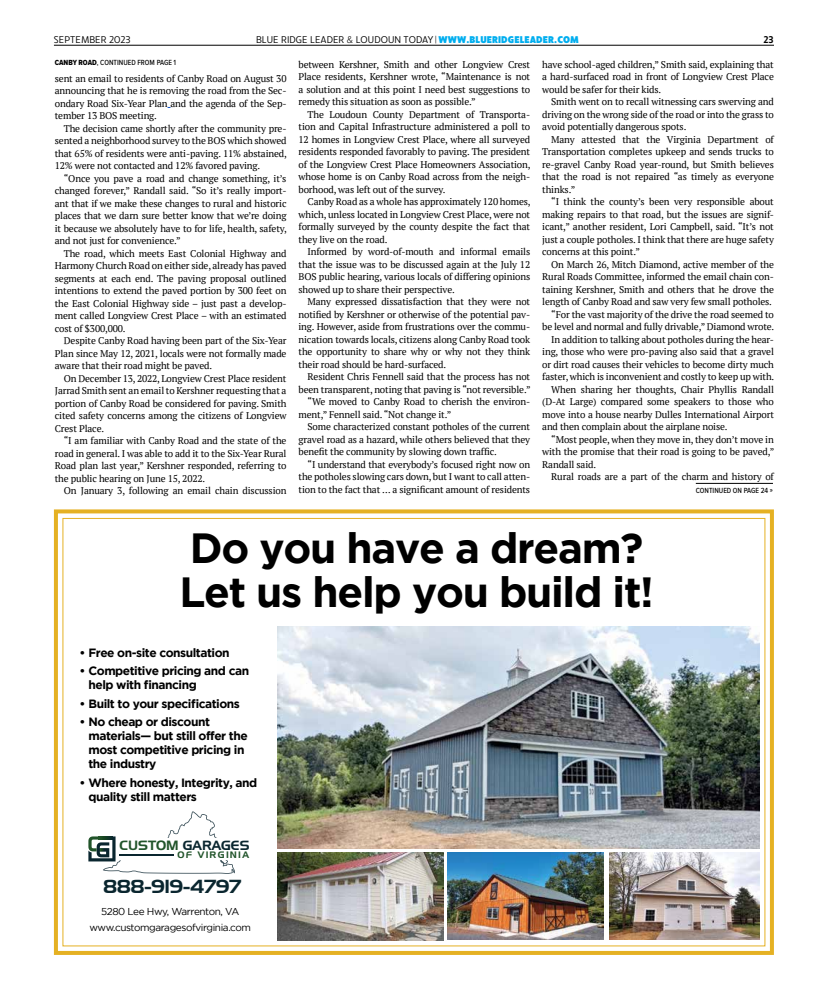
<style>
.page{position:relative;width:828px;height:990px;background:#fff}
.page>*{position:absolute;margin:0;border:0;box-sizing:border-box;transform-origin:0 0}
.t1{font:700 42.1px/44px "Gotham";letter-spacing:-.03em;color:#000}
.t2{font:18.4px "Handel Gothic";color:#0a262f}
.t3{font:13px "Handel Gothic";letter-spacing:.005em;color:#0a262f}
.t4{font:700 12px/14px "Gotham";letter-spacing:-.04em;color:#000}
.t5{font:10.1px "Ruck Sack";letter-spacing:.01em;color:#000}
.t6{font:600 10.1px "Ruck Sack";color:#000}
.t7{font:10px/15.5px "Gotham";letter-spacing:-.04em;color:#000;text-align:center}
.t8{font:9.8px/12.5px "PT Serif";letter-spacing:-.015em;color:#000;text-align:justify}
.t9{font:9.1px "Handel Gothic";letter-spacing:.16em;color:#21542a}
.t10{font:500 7.7px "Proxima Nova Cond";color:#000}
.s1{font-family:"Proxima Nova";font-weight:300}
.s2{font-weight:900}
.s3{font-weight:900;color:#00aeef}
.s4{font-family:"Proxima Nova Cond Extrabld";font-weight:400}
.s5{font-size:13.1px;color:#21542a}
</style>
<div class="page">
<img style="left:277px;top:626px;width:482px;height:222px">
<img style="left:447px;top:853px;width:157px;height:86px">
<img style="left:609px;top:853px;width:151px;height:87px">
<img style="left:277px;top:853px;width:166px;height:87px">
<div style="left:54px;top:509px;width:720px;height:446px;border:4px solid #e5b123"></div>
<svg style="left:88px;top:811px;width:147px;height:63px"></svg>
<hr style="left:696px;top:483px;width:77px;height:1px;background:#000">
<hr style="left:54px;top:45px;width:720px;height:1px;background:#000">
<p class="t5" style="left:54px;top:32px;width:78px">SEPTEMBER 2023</p>
<p class="t5" style="left:256px;top:32px;width:324px">BLUE RIDGE LEADER <span class="s1">&amp;</span> LOUDOUN TODAY <span class="s2">|</span> <span class="s3">WWW.BLUERIDGELEADER.COM</span></p>
<p class="t6" style="left:763px;top:32px;width:12px">23</p>
<p class="t10" style="left:55px;top:57px;width:123px"><span class="s4">CANBY ROAD</span>, CONTINUED FROM PAGE 1</p>
<p class="t8" style="left:55px;top:72px;width:233px">sent an email to residents of Canby Road on August 30 announcing that he is removing the road from the Sec&shy;ondary Road Six-Year Plan and the agenda of the Sep&shy;tember 13 BOS meeting.</p>
<p class="t8" style="left:55px;top:122px;width:234px;text-indent:9px">The decision came shortly after the community pre&shy;sented a neighborhood survey to the BOS which showed that 65% of residents were anti-paving. 11% abstained, 12% were not contacted and 12% favored paving.</p>
<p class="t8" style="left:55px;top:172px;width:234px;text-indent:9px">“Once you pave a road and change something, it’s changed forever,” Randall said. “So it’s really import&shy;ant that if we make these changes to rural and historic places that we darn sure better know that we’re doing it because we absolutely have to for life, health, safety, and not just for convenience.”</p>
<p class="t8" style="left:55px;top:247px;width:233px;text-indent:9px">The road, which meets East Colonial Highway and Harmony Church Road on either side, already has paved segments at each end. The paving proposal outlined intentions to extend the paved portion by 300 feet on the East Colonial Highway side – just past a develop&shy;ment called Longview Crest Place – with an estimated cost of $300,000.</p>
<p class="t8" style="left:55px;top:334px;width:233px;text-indent:9px">Despite Canby Road having been part of the Six-Year Plan since May 12, 2021, locals were not formally made aware that their road might be paved.</p>
<p class="t8" style="left:55px;top:372px;width:233px;text-indent:9px">On December 13, 2022, Longview Crest Place resident Jarrad Smith sent an email to Kershner requesting that a portion of Canby Road be considered for paving. Smith cited safety concerns among the citizens of Longview Crest Place.</p>
<p class="t8" style="left:55px;top:434px;width:233px;text-indent:9px">“I am familiar with Canby Road and the state of the road in general. I was able to add it to the Six-Year Rural Road plan last year,” Kershner responded, referring to the public hearing on June 15, 2022.</p>
<p class="t8" style="left:64px;top:484px;width:224px">On January 3, following an email chain discussion</p>
<p class="t8" style="left:299px;top:58px;width:233px">between Kershner, Smith and other Longview Crest Place residents, Kershner wrote, “Maintenance is not a solution and at this point I need best suggestions to remedy this situation as soon as possible.”</p>
<p class="t8" style="left:299px;top:108px;width:234px;text-indent:9px">The Loudoun County Department of Transporta&shy;tion and Capital Infrastructure administered a poll to 12 homes in Longview Crest Place, where all surveyed residents responded favorably to paving. The president of the Longview Crest Place Homeowners Association, whose home is on Canby Road across from the neigh&shy;borhood, was left out of the survey.</p>
<p class="t8" style="left:299px;top:196px;width:234px;text-indent:9px">Canby Road as a whole has approximately 120 homes, which, unless located in Longview Crest Place, were not formally surveyed by the county despite the fact that they live on the road.</p>
<p class="t8" style="left:299px;top:246px;width:233px;text-indent:9px">Informed by word-of-mouth and informal emails that the issue was to be discussed again at the July 12<br>BOS public hearing, various locals of differing opinions showed up to share their perspective.</p>
<p class="t8" style="left:299px;top:296px;width:233px;text-indent:9px">Many expressed dissatisfaction that they were not notified by Kershner or otherwise of the potential pav&shy;ing. However, aside from frustrations over the commu&shy;nication towards locals, citizens along Canby Road took the opportunity to share why or why not they think their road should be hard-surfaced.</p>
<p class="t8" style="left:308px;top:371px;width:224px">Resident Chris Fennell said that the process has not</p>
<p class="t8" style="left:299px;top:383px;width:234px">been transparent, noting that paving is “not reversible.”</p>
<p class="t8" style="left:308px;top:396px;width:224px">“We moved to Canby Road to cherish the environ-</p>
<p class="t8" style="left:299px;top:408px;width:154px">ment,” Fennell said. “Not change it.”</p>
<p class="t8" style="left:308px;top:421px;width:224px">Some characterized constant potholes of the current</p>
<p class="t8" style="left:299px;top:433px;width:233px">gravel road as a hazard, while others believed that they</p>
<p class="t8" style="left:299px;top:446px;width:200px">benefit the community by slowing down traffic.</p>
<p class="t8" style="left:308px;top:458px;width:224px">“I understand that everybody’s focused right now on</p>
<p class="t8" style="left:299px;top:471px;width:233px">the potholes slowing cars down, but I want to call atten-</p>
<p class="t8" style="left:299px;top:483px;width:233px">tion to the fact that … a significant amount of residents</p>
<p class="t8" style="left:542px;top:58px;width:233px">have school-aged children,” Smith said, explaining that a hard-surfaced road in front of Longview Crest Place would be safer for their kids.</p>
<p class="t8" style="left:542px;top:96px;width:233px;text-indent:9px">Smith went on to recall witnessing cars swerving and driving on the wrong side of the road or into the grass to avoid potentially dangerous spots.</p>
<p class="t8" style="left:542px;top:133px;width:233px;text-indent:9px">Many attested that the Virginia Department of Transportation completes upkeep and sends trucks to re-gravel Canby Road year-round, but Smith believes that the road is not repaired “as timely as everyone thinks.”</p>
<p class="t8" style="left:542px;top:196px;width:233px;text-indent:9px">“I think the county’s been very responsible about making repairs to that road, but the issues are signif&shy;icant,” another resident, Lori Campbell, said. “It’s not just a couple potholes. I think that there are huge safety concerns at this point.”</p>
<p class="t8" style="left:551px;top:258px;width:224px">On March 26, Mitch Diamond, active member of the</p>
<p class="t8" style="left:542px;top:271px;width:233px">Rural Roads Committee, informed the email chain con-</p>
<p class="t8" style="left:542px;top:283px;width:233px">taining Kershner, Smith and others that he drove the</p>
<p class="t8" style="left:542px;top:296px;width:231px">length of Canby Road and saw very few small potholes.</p>
<p class="t8" style="left:551px;top:308px;width:224px">“For the vast majority of the drive the road seemed to</p>
<p class="t8" style="left:542px;top:321px;width:234px">be level and normal and fully drivable,” Diamond wrote.</p>
<p class="t8" style="left:551px;top:333px;width:224px">In addition to talking about potholes during the hear-</p>
<p class="t8" style="left:542px;top:346px;width:233px">ing, those who were pro-paving also said that a gravel</p>
<p class="t8" style="left:542px;top:358px;width:233px">or dirt road causes their vehicles to become dirty much</p>
<p class="t8" style="left:542px;top:371px;width:234px">faster, which is inconvenient and costly to keep up with.</p>
<p class="t8" style="left:551px;top:383px;width:224px">When sharing her thoughts, Chair Phyllis Randall</p>
<p class="t8" style="left:542px;top:396px;width:233px">(D-At Large) compared some speakers to those who</p>
<p class="t8" style="left:542px;top:408px;width:233px">move into a house nearby Dulles International Airport</p>
<p class="t8" style="left:542px;top:421px;width:187px">and then complain about the airplane noise.</p>
<p class="t8" style="left:551px;top:433px;width:224px">“Most people, when they move in, they don’t move in</p>
<p class="t8" style="left:542px;top:446px;width:234px">with the promise that their road is going to be paved,”</p>
<p class="t8" style="left:542px;top:458px;width:55px">Randall said.</p>
<p class="t8" style="left:551px;top:471px;width:224px">Rural roads are a part of the charm and history of</p>
<p class="t10" style="left:696px;top:484px;width:79px">CONTINUED ON PAGE 24 »</p>
<h1 class="t1" style="left:179px;top:525px;width:476px">Do you have a dream?<br>Let us help you build it!</h1>
<p class="t4" style="left:79px;top:645px;width:152px">• Free on-site consultation</p>
<p class="t4" style="left:88px;top:664px;width:162px;text-indent:-9px">• Competitive pricing and can help with financing</p>
<p class="t4" style="left:79px;top:696px;width:162px">• Built to your specifications</p>
<p class="t4" style="left:88px;top:715px;width:161px;text-indent:-9px">• No cheap or discount materials— but still offer the most competitive pricing in the industry</p>
<p class="t4" style="left:88px;top:775px;width:170px;text-indent:-9px">• Where honesty, Integrity, and quality still matters</p>
<h3 class="t3" style="left:119px;top:839px;width:132px"><span class="s5">CUSTOM</span> GARAGES</h3>
<p class="t9" style="left:177px;top:850px;width:73px">OF VIRGINIA</p>
<h2 class="t2" style="left:104px;top:878px;width:139px">888-919-4797</h2>
<p class="t7" style="left:89px;top:904px;width:163px">5280 Lee Hwy, Warrenton, VA www.customgaragesofvirginia.com</p>
</div>
